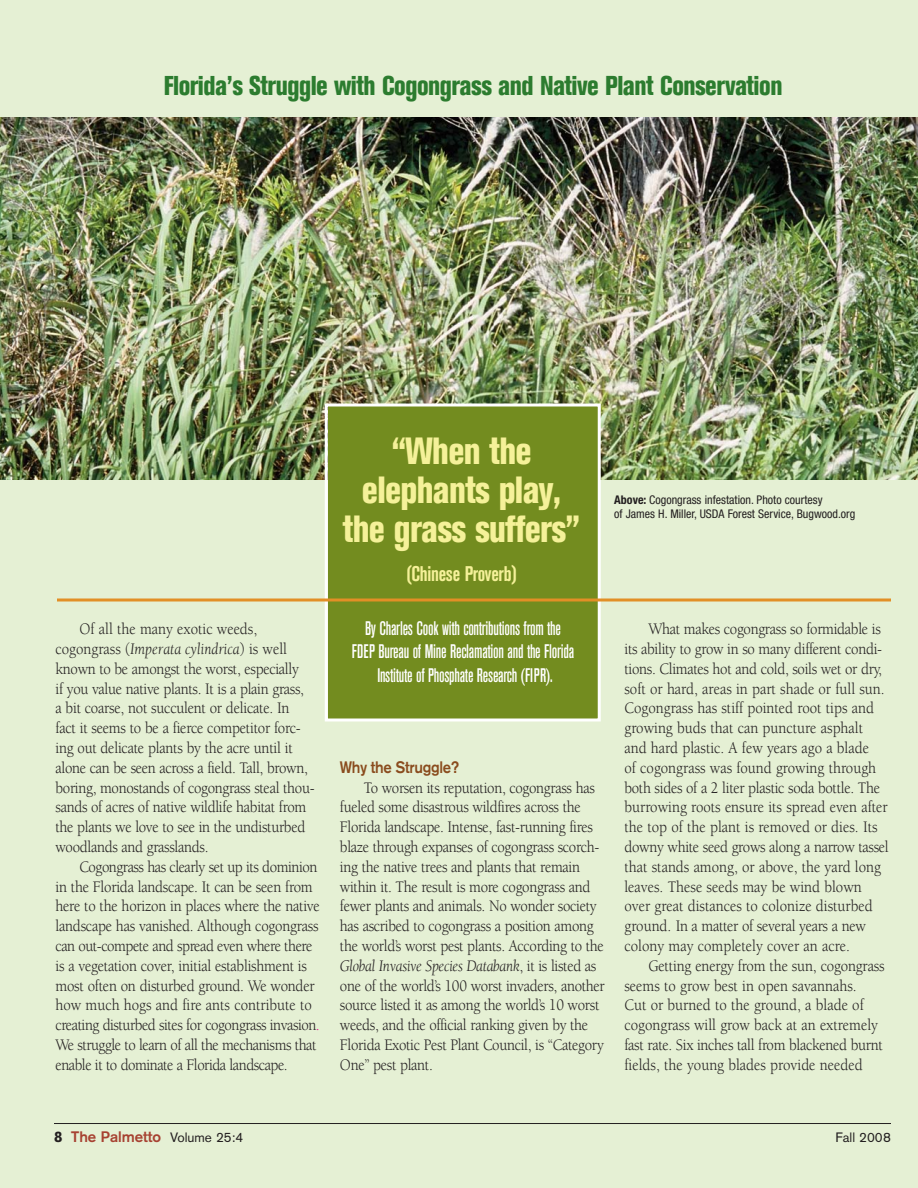
<style>
.page{position:relative;width:918px;height:1188px;background:#e5f0d4}
.page>*{position:absolute;margin:0;border:0;box-sizing:border-box;transform-origin:0 0}
.t1{font:800 condensed 37.5px/39px "Akzidenz Grotesk BE";letter-spacing:-.02em;color:#f5f199;text-align:center;scale:.9 1}
.t2{font:800 condensed 27px "Akzidenz Grotesk BE";letter-spacing:-.02em;color:#2c7c2f;scale:.9 1}
.t3{font:700 condensed 21px "Akzidenz Grotesk BE";letter-spacing:-.015em;color:#f5f199;scale:.9 1}
.t4{font:500 condensed 19.5px/23.4px "Akzidenz Grotesk BE";letter-spacing:-.015em;color:#fff;text-align:center;scale:.9 1}
.t5{font:16.5px/19.8px "Berkeley";letter-spacing:-.02em;color:#231f20;scale:.9 1}
.t6{font:16.5px/19.8px "Berkeley";color:#231f20;scale:.9 1}
.t7{font:500 16.5px "Akzidenz Grotesk BE";letter-spacing:-.025em;color:#8a4c1e;scale:.9 1}
.t8{font:700 15px "Akzidenz Grotesk";color:#a74232}
.t9{font:13.5px "Akzidenz Grotesk BE";color:#231f20}
.t10{font:condensed 12px/14.1px "Helvetica Neue";color:#231f20}
.s1{font-style:italic}
.s2{color:#ec008c}
.s3{font-weight:700}
.s4{font-weight:900;color:#231f20}
.s5{font-family:"Akzidenz Grotesk BE";font-weight:400;font-size:13.5px;color:#231f20}
</style>
<div class="page">
<hr style="left:54px;top:1123px;width:837px;height:1px;background:#231f20">
<img style="left:0;top:117px;width:918px;height:362px">
<div style="left:328px;top:407px;width:270px;height:312px;background:#738c1f"></div>
<div style="left:325px;top:404px;width:276px;height:318px;border:3px solid #fff"></div>
<hr style="left:57px;top:599px;width:834px;height:3px;background:#e28f26">
<h2 class="t2" style="left:164px;top:76px;width:689px">Florida’s Struggle with Cogongrass and Native Plant Conservation</h2>
<p class="t5" style="left:55px;top:621px;width:289px;text-indent:24px">Of all the many exotic weeds, cogongrass (<span class="s1">Imperata cylindrica</span>) is well known to be amongst the worst, especially<br>if you value native plants. It is a plain grass,<br>a bit coarse, not succulent or delicate. In<br>fact it seems to be a fierce competitor forc&shy;ing out delicate plants by the acre until it alone can be seen across a field. Tall, brown, boring, monostands of cogongrass steal thou&shy;sands of acres of native wildlife habitat from the plants we love to see in the undisturbed woodlands and grasslands.</p>
<p class="t5" style="left:55px;top:858px;width:295px;text-indent:24px">Cogongrass has clearly set up its dominion in the Florida landscape. It can be seen from here to the horizon in places where the native landscape has vanished. Although cogongrass can out-compete and spread even where there is a vegetation cover, initial establishment is most often on disturbed ground. We wonder how much hogs and fire ants contribute to creating disturbed sites for cogongrass invasion<span class="s2">.<br></span>We struggle to learn of all the mechanisms that enable it to dominate a Florida landscape.</p>
<h1 class="t1" style="left:343px;top:435px;width:265px">“When the elephants play, the grass suffers”</h1>
<p class="t3" style="left:406px;top:567px;width:124px">(Chinese Proverb)</p>
<p class="t4" style="left:352px;top:618px;width:249px">By Charles Cook with contributions from the<br>FDEP Bureau of Mine Reclamation and the Florida<br>Institute of Phosphate Research (FIPR).</p>
<p class="t7" style="left:340px;top:761px;width:134px">Why the Struggle?</p>
<p class="t5" style="left:340px;top:779px;width:296px;text-indent:24px">To worsen its reputation, cogongrass has fueled some disastrous wildfires across the Florida landscape. Intense, fast-running fires blaze through expanses of cogongrass scorch&shy;ing the native trees and plants that remain within it. The result is more cogongrass and fewer plants and animals. No wonder society has ascribed to cogongrass a position among the world’s worst pest plants. According to the <span class="s1">Global Invasive Species Databank</span>, it is listed as one of the world’s 100 worst invaders, another source listed it as among the world’s 10 worst weeds, and the official ranking given by the Florida Exotic Pest Plant Council, is “Category One” pest plant.</p>
<p class="t10" style="left:614px;top:493px;width:243px"><span class="s3">Above:</span> Cogongrass infestation. Photo courtesy<br>of James H. Miller, USDA Forest Service, Bugwood.org</p>
<p class="t6" style="left:624px;top:621px;width:295px;text-indent:24px">What makes cogongrass so formidable is its ability to grow in so many different condi&shy;tions. Climates hot and cold, soils wet or dry, soft or hard, areas in part shade or full sun.<br>Cogongrass has stiff pointed root tips and growing buds that can puncture asphalt and hard plastic. A few years ago a blade<br>of cogongrass was found growing through both sides of a 2 liter plastic soda bottle. The burrowing roots ensure its spread even after the top of the plant is removed or dies. Its downy white seed grows along a narrow tassel that stands among, or above, the yard long leaves. These seeds may be wind blown over great distances to colonize disturbed ground. In a matter of several years a new colony may completely cover an acre.</p>
<p class="t6" style="left:624px;top:957px;width:291px;text-indent:24px">Getting energy from the sun, cogongrass seems to grow best in open savannahs.<br>Cut or burned to the ground, a blade of cogongrass will grow back at an extremely fast rate. Six inches tall from blackened burnt fields, the young blades provide needed</p>
<p class="t8" style="left:54px;top:1131px;width:191px"><span class="s4">8</span> The Palmetto <span class="s5">Volume 25:4</span></p>
<p class="t9" style="left:836px;top:1132px;width:57px">Fall 2008</p>
</div>
